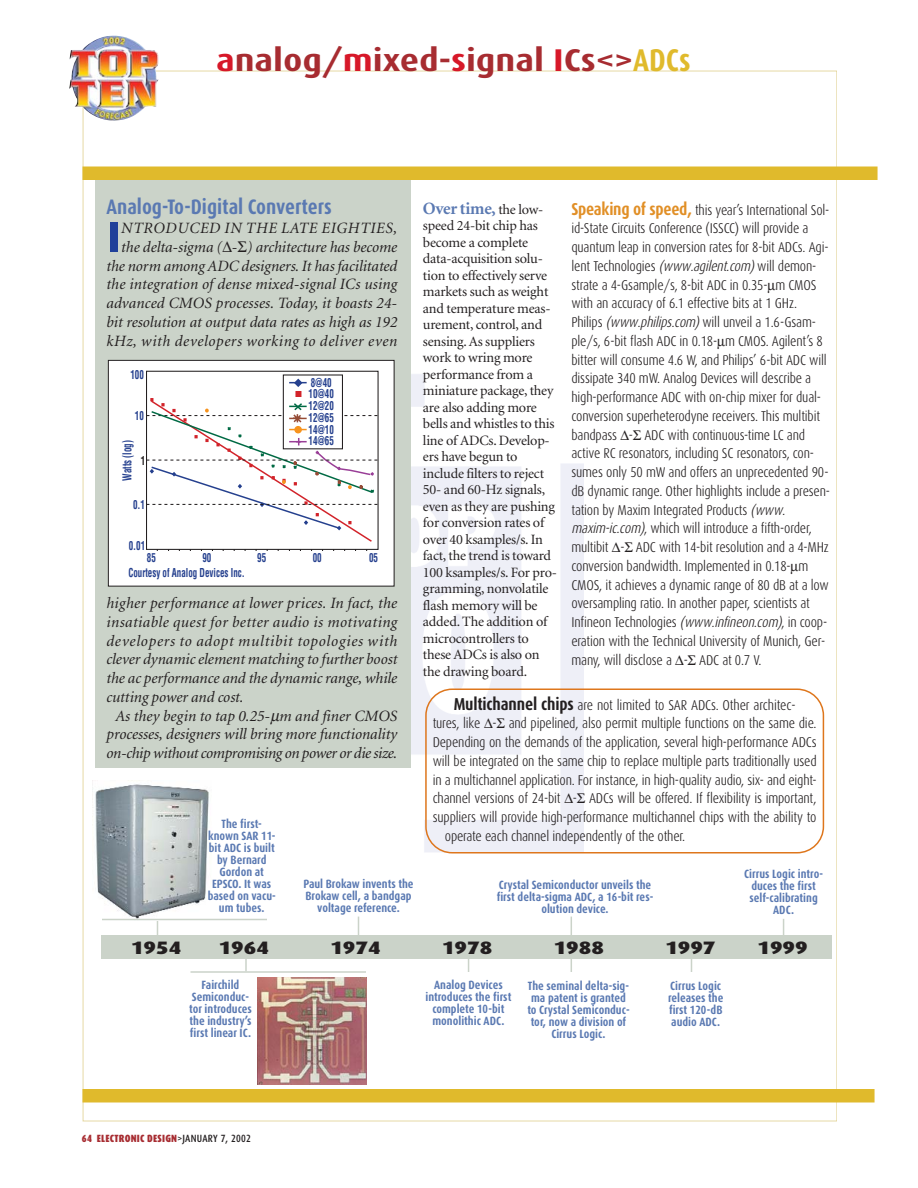
<style>
.page{position:relative;width:918px;height:1188px;background:#fff}
.page>*{position:absolute;margin:0;border:0;box-sizing:border-box;transform-origin:0 0}
.t1{font:500 43.05px "Dax Condensed";color:#20409a;scale:1.5 1}
.t2{font:700 31.5px "Dax Condensed";color:#a72c31;scale:1.3 1}
.t3{font:700 21px "Dax Condensed";color:#5a79b2}
.t4{font:900 18px "Dax Condensed";color:#231f20;scale:1.5 1}
.t5{font:700 17.25px "Minion";letter-spacing:-.015em;color:#5a79b2}
.t6{font:italic 15.75px/18.8px "Minion";letter-spacing:.005em;color:#231f20;text-align:right}
.t7{font:italic 15.75px "Minion";letter-spacing:-.025em;color:#231f20}
.t8{font:italic 15.75px "Minion";letter-spacing:.025em;color:#231f20}
.t9{font:italic 15.75px "Minion";letter-spacing:.045em;color:#231f20}
.t10{font:300 14.25px/18.8px "Dax Condensed";letter-spacing:-.015em;color:#231f20}
.t11{font:14.25px/16.5px "Minion";letter-spacing:-.015em;color:#231f20}
.t12{font:700 12px/12px "Dax Condensed";color:#5a79b2;text-align:center}
.t13{font:700 condensed 12px/11.9px "Helvetica";color:#25408e;scale:.75 1}
.t14{font:700 condensed 12px "Helvetica";color:#231f20;scale:.75 1}
.t15{font:900 10.5px "Dax Condensed";letter-spacing:.025em;color:#a72c31}
.s1{color:#d71829}
.s2{color:#e0ba2c}
.s3{font-style:normal}
.s4{font-weight:400;font-size:14.25px;color:#231f20}
.s5{font-weight:700;font-size:17.25px;color:#e18f26}
.s6{font-style:italic}
.s7{font-weight:700;font-size:17.25px}
.s8{font-weight:500;color:#231f20}
</style>
<div class="page">
<img style="left:411px;top:374px;width:173px;height:478px">
<div style="left:96px;top:177px;width:315px;height:591px;background:#cbd3c9"></div>
<div style="left:101px;top:935px;width:731px;height:24px;background:#cbd3c9"></div>
<svg style="left:358px;top:917px;width:1px;height:18px"></svg>
<svg style="left:783px;top:919px;width:1px;height:16px"></svg>
<svg style="left:157px;top:920px;width:1px;height:15px"></svg>
<hr style="left:245px;top:950px;width:2px;height:21px;background:#cbd3c9">
<svg style="left:468px;top:959px;width:1px;height:13px"></svg>
<svg style="left:691px;top:959px;width:1px;height:13px"></svg>
<hr style="left:571px;top:917px;width:1px;height:55px;background:#cbd3c9">
<img style="left:92px;top:781px;width:124px;height:138px">
<img style="left:258px;top:977px;width:109px;height:107px">
<hr style="left:102px;top:919px;width:165px;height:1px;background:#cbd3c9">
<div style="left:425px;top:688px;width:399px;height:166px;border:2px solid #de761c;border-radius:26px"></div>
<div style="left:108px;top:360px;width:286px;height:226px;background:#fff"></div>
<div style="left:146px;top:371px;width:233px;height:179px;border:1px solid #231f20"></div>
<div style="left:283px;top:374px;width:60px;height:75px;background:linear-gradient(to right,#fff,#fdfdfd)"></div>
<svg style="left:146px;top:378px;width:232px;height:165px"></svg>
<div style="left:108px;top:360px;width:286px;height:226px;border:1px solid #231f20"></div>
<hr style="left:190px;top:971px;width:176px;height:2px;background:#cbd3c9">
<div style="left:82px;top:166px;width:796px;height:14px;background:#e0ba2c"></div>
<div style="left:82px;top:1089px;width:793px;height:13px;background:#e0ba2c"></div>
<img style="left:69px;top:36px;width:90px;height:85px">
<svg style="left:497px;top:719px;width:8px;height:9px"></svg>
<svg style="left:577px;top:794px;width:7px;height:9px"></svg>
<h2 class="t2" style="left:216px;top:47px;width:367px"><span class="s1">a</span>nalog/<span class="s1">m</span>ixed-<span class="s1">s</span>ignal <span class="s1">I</span>Cs&lt;&gt;<span class="s2">ADCs</span></h2>
<h3 class="t3" style="left:106px;top:198px;width:227px">Analog-To-Digital Converters</h3>
<h1 class="t1" style="left:106px;top:219px;width:12px">I</h1>
<p class="t6" style="left:106px;top:220px;width:292px">NTRODUCED IN THE LATE EIGHTIES, the delta-sigma (∆<span class="s3">-</span> ) architecture has become the norm among ADC designers. It has facilitated the integration of dense mixed-signal ICs using advanced CMOS processes. Today, it boasts 24- bit resolution at output data rates as high as 192 kHz, with developers working to deliver even</p>
<p class="t13" style="left:130px;top:370px;width:19px">100</p>
<p class="t13" style="left:135px;top:411px;width:13px">10</p>
<p class="t13" style="left:122px;top:481px;width:56px;rotate:-90deg">Watts (log)</p>
<p class="t14" style="left:141px;top:456px;width:7px">1</p>
<p class="t13" style="left:133px;top:499px;width:17px">0.1</p>
<p class="t13" style="left:129px;top:540px;width:23px">0.01</p>
<p class="t13" style="left:309px;top:377px;width:35px">8@40<br>10@40</p>
<p class="t13" style="left:309px;top:436px;width:35px">14@65</p>
<p class="t13" style="left:309px;top:395px;width:35px;line-height:24px">12@20<br>14@10</p>
<p class="t13" style="left:309px;top:413px;width:35px">12@65</p>
<p class="t13" style="left:147px;top:552px;width:13px">85</p>
<p class="t13" style="left:202px;top:552px;width:13px">90</p>
<p class="t13" style="left:257px;top:552px;width:13px">95</p>
<p class="t13" style="left:313px;top:552px;width:13px">00</p>
<p class="t13" style="left:369px;top:552px;width:13px">05</p>
<p class="t13" style="left:128px;top:568px;width:157px">Courtesy of Analog Devices Inc.</p>
<p class="t6" style="left:106px;top:595px;width:292px">higher performance at lower prices. In fact, the</p>
<p class="t8" style="left:106px;top:616px;width:293px">insatiable quest for better audio is motivating</p>
<p class="t9" style="left:106px;top:635px;width:292px">developers to adopt multibit topologies with</p>
<p class="t6" style="left:106px;top:651px;width:292px">clever dynamic element matching to further boost</p>
<p class="t6" style="left:106px;top:670px;width:292px">the ac performance and the dynamic range, while</p>
<p class="t6" style="left:106px;top:689px;width:139px">cutting power and cost.</p>
<p class="t6" style="left:115px;top:708px;width:283px">As they begin to tap 0.25- m and finer CMOS</p>
<p class="t6" style="left:106px;top:726px;width:292px">processes, designers will bring more functionality</p>
<p class="t7" style="left:106px;top:747px;width:292px">on-chip without compromising on power or die size.</p>
<p class="t12" style="left:208px;top:819px;width:70px">The first&shy;known SAR 11- bit ADC is built by Bernard<br>Gordon at<br>EPSCO. It was based on vacu&shy;um tubes.</p>
<p class="t12" style="left:303px;top:878px;width:112px">Paul Brokaw invents the<br>Brokaw cell, a bandgap voltage reference.</p>
<p class="t5" style="left:423px;top:202px;width:122px">Over time, <span class="s4">the low-</span></p>
<p class="t11" style="left:423px;top:219px;width:136px">speed 24-bit chip has become a complete data-acquisition solu&shy;tion to effectively serve markets such as weight and temperature meas&shy;urement, control, and sensing. As suppliers work to wring more performance from a miniature package, they are also adding more bells and whistles to this line of ADCs. Develop&shy;ers have begun to include filters to reject<br>50- and 60-Hz signals, even as they are pushing for conversion rates of over 40 ksamples/s. In fact, the trend is toward<br>100 ksamples/s. For pro&shy;gramming, nonvolatile flash memory will be added. The addition of microcontrollers to these ADCs is also on the drawing board.</p>
<p class="t10" style="left:571px;top:201px;width:260px"><span class="s5">Speaking of speed,</span> this year’s International Sol&shy;id-State Circuits Conference (ISSCC) will provide a quantum leap in conversion rates for 8-bit ADCs. Agi&shy;lent Technologies <span class="s6">(www.agilent.com)</span>will demon&shy;strate a 4-Gsample/s, 8-bit ADC in 0.35- m CMOS with an accuracy of 6.1 effective bits at 1 GHz.<br>Philips <span class="s6">(www.philips.com)</span>will unveil a 1.6-Gsam&shy;ple/s, 6-bit flash ADC in 0.18- m CMOS. Agilent’s 8 bitter will consume 4.6 W, and Philips’ 6-bit ADC will dissipate 340 mW. Analog Devices will describe a high-performance ADC with on-chip mixer for dual&shy;conversion superheterodyne receivers. This multibit bandpass ∆- ADC with continuous-time LC and active RC resonators, including SC resonators, con&shy;sumes only 50 mW and offers an unprecedented 90- dB dynamic range. Other highlights include a presen&shy;tation by Maxim Integrated Products <span class="s6">(www. maxim-ic.com)</span>, which will introduce a fifth-order, multibit ∆- ADC with 14-bit resolution and a 4-MHz conversion bandwidth. Implemented in 0.18- m CMOS, it achieves a dynamic range of 80 dB at a low oversampling ratio. In another paper, scientists at Infineon Technologies <span class="s6">(www.infineon.com)</span>, in coop&shy;eration with the Technical University of Munich, Ger&shy;many, will disclose a ∆- ADC at 0.7 V.</p>
<p class="t10" style="left:454px;top:696px;width:343px"><span class="s7">Multichannel chips</span> are not limited to SAR ADCs. Other architec-</p>
<p class="t10" style="left:433px;top:715px;width:385px">tures, like ∆- and pipelined, also permit multiple functions on the same die.</p>
<p class="t10" style="left:433px;top:734px;width:385px">Depending on the demands of the application, several high-performance ADCs</p>
<p class="t10" style="left:433px;top:753px;width:385px">will be integrated on the same chip to replace multiple parts traditionally used</p>
<p class="t10" style="left:433px;top:771px;width:385px">in a multichannel application. For instance, in high-quality audio, six- and eight-</p>
<p class="t10" style="left:433px;top:790px;width:385px">channel versions of 24-bit ∆- ADCs will be offered. If flexibility is important,</p>
<p class="t10" style="left:433px;top:809px;width:385px">suppliers will provide high-performance multichannel chips with the ability to</p>
<p class="t10" style="left:445px;top:828px;width:242px">operate each channel independently of the other.</p>
<p class="t12" style="left:497px;top:879px;width:158px">Crystal Semiconductor unveils the first delta-sigma ADC, a 16-bit res&shy;olution device.</p>
<p class="t12" style="left:744px;top:869px;width:80px">Cirrus Logic intro&shy;duces the first self-calibrating<br>ADC.</p>
<p class="t4" style="left:131px;top:940px;width:35px">1954</p>
<p class="t4" style="left:330px;top:940px;width:35px">1974</p>
<p class="t4" style="left:665px;top:940px;width:35px">1997</p>
<p class="t4" style="left:758px;top:940px;width:35px">1999</p>
<p class="t12" style="left:527px;top:981px;width:104px">The seminal delta-sig&shy;ma patent is granted to Crystal Semiconduc&shy;tor, now a division of<br>Cirrus Logic.</p>
<p class="t12" style="left:668px;top:981px;width:57px;text-align:left">Cirrus Logic releases the first 120-dB audio ADC.</p>
<p class="t4" style="left:219px;top:940px;width:35px">1964</p>
<p class="t4" style="left:442px;top:940px;width:35px">1978</p>
<p class="t4" style="left:554px;top:940px;width:35px">1988</p>
<p class="t12" style="left:189px;top:980px;width:64px">Fairchild<br>Semiconduc&shy;tor introduces the industry’s first linear IC.</p>
<p class="t12" style="left:425px;top:980px;width:87px">Analog Devices introduces the first complete 10-bit monolithic ADC.</p>
<p class="t15" style="left:82px;top:1133px;width:170px">64 ELECTRONIC DESIGN<span class="s8">&gt;JANUARY 7, 2002</span></p>
</div>
